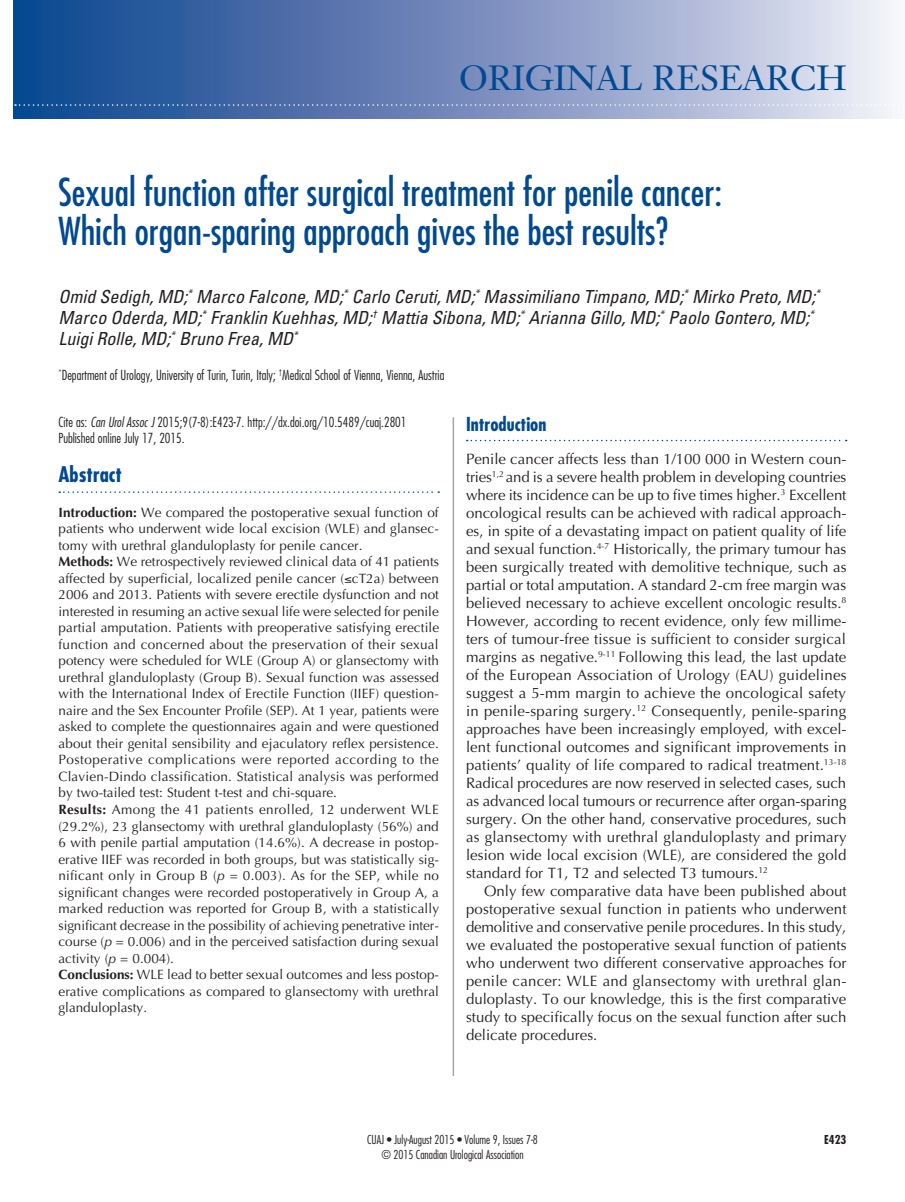
<style>
.page{position:relative;width:905px;height:1202px;background:#fff}
.page>*{position:absolute;margin:0;border:0;box-sizing:border-box;transform-origin:0 0}
.t1{font:condensed 37.5px/39px "Futura";color:#014990}
.t2{font:34.5px "Janson Text";letter-spacing:.315em;color:#014990}
.t3{font:700 condensed 21px "Futura";color:#014990}
.t4{font:700 condensed 18.75px "Futura";color:#014990}
.t5{font:italic condensed 18px/21.3px "Univers";color:#231f20}
.t6{font:15px/18px "Optima";color:#231f20;text-align:justify}
.t7{font:13.5px/16.5px "Optima";letter-spacing:.005em;color:#231f20}
.t8{font:300 condensed 13.5px/16.5px "Futura";color:#231f20}
.t9{font:300 condensed 12px/14.4px "Futura";color:#231f20;text-align:center}
.t10{font:700 condensed 12px "Futura";color:#231f20}
.s1{font-style:italic}
.s2{font-weight:700}
</style>
<div class="page">
<hr style="left:452px;top:417px;width:2px;height:658px;background:#231f20">
<svg style="left:59px;top:491px;width:380px;height:2px"></svg>
<svg style="left:466px;top:440px;width:380px;height:1px"></svg>
<svg style="left:14px;top:0;width:878px;height:118px;background:#768fbd"></svg>
<svg style="left:13px;top:104px;width:879px;height:2px;background:#8fa3c9"></svg>
<h2 class="t2" style="left:459px;top:56px;width:389px">ORIGINAL RESEARCH</h2>
<h1 class="t1" style="left:58px;top:172px;width:665px">Sexual function after surgical treatment for penile cancer:<br>Which organ-sparing approach gives the best results?</h1>
<p class="t5" style="left:58px;top:285px;width:763px">Omid Sedigh, MD;<sup>*</sup> Marco Falcone, MD;<sup>*</sup> Carlo Ceruti, MD;<sup>*</sup> Massimiliano Timpano, MD;<sup>*</sup> Mirko Preto, MD;<sup>*<br></sup>Marco Oderda, MD;<sup>*</sup> Franklin Kuehhas, MD;<sup>†</sup> Mattia Sibona, MD;<sup>*</sup> Arianna Gillo, MD;<sup>*</sup> Paolo Gontero, MD;<sup>*<br></sup>Luigi Rolle, MD;<sup>*</sup> Bruno Frea, MD<sup>*</sup></p>
<p class="t8" style="left:58px;top:366px;width:387px"><sup>*</sup>Department of Urology, University of Turin, Turin, Italy; <sup>†</sup>Medical School of Vienna, Vienna, Austria</p>
<p class="t8" style="left:58px;top:413px;width:349px">Cite as: <span class="s1">Can Urol Assoc J</span> 2015;9(7-8):E423-7. http://dx.doi.org/10.5489/cuaj.2801<br>Published online July 17, 2015.</p>
<h3 class="t3" style="left:58px;top:461px;width:65px">Abstract</h3>
<p class="t7" style="left:58px;top:504px;width:382px"><span class="s2">Introduction:</span> We compared the postoperative sexual function of patients who underwent wide local excision (WLE) and glansec&shy;tomy with urethral glanduloplasty for penile cancer.<br><span class="s2">Methods:</span> We retrospectively reviewed clinical data of 41 patients affected by superficial, localized penile cancer (≤cT2a) between 2006 and 2013. Patients with severe erectile dysfunction and not interested in resuming an active sexual life were selected for penile partial amputation. Patients with preoperative satisfying erectile function and concerned about the preservation of their sexual potency were scheduled for WLE (Group A) or glansectomy with urethral glanduloplasty (Group B). Sexual function was assessed with the International Index of Erectile Function (IIEF) question&shy;naire and the Sex Encounter Profile (SEP). At 1 year, patients were asked to complete the questionnaires again and were questioned about their genital sensibility and ejaculatory reflex persistence.<br>Postoperative complications were reported according to the Clavien-Dindo classification. Statistical analysis was performed by two-tailed test: Student t-test and chi-square.<br><span class="s2">Results:</span> Among the 41 patients enrolled, 12 underwent WLE (29.2%), 23 glansectomy with urethral glanduloplasty (56%) and 6 with penile partial amputation (14.6%). A decrease in postop&shy;erative IIEF was recorded in both groups, but was statistically sig&shy;nificant only in Group B (<span class="s1">p</span> = 0.003). As for the SEP, while no significant changes were recorded postoperatively in Group A, a marked reduction was reported for Group B, with a statistically significant decrease in the possibility of achieving penetrative inter&shy;course (<span class="s1">p</span> = 0.006) and in the perceived satisfaction during sexual activity (<span class="s1">p</span> = 0.004).<br><span class="s2">Conclusions:</span> WLE lead to better sexual outcomes and less postop&shy;erative complications as compared to glansectomy with urethral glanduloplasty.</p>
<p class="t4" style="left:466px;top:412px;width:82px">Introduction</p>
<p class="t6" style="left:466px;top:450px;width:382px">Penile cancer affects less than 1/100 000 in Western coun&shy;tries<sup>1,2</sup> and is a severe health problem in developing countries where its incidence can be up to five times higher.<sup>3</sup> Excellent oncological results can be achieved with radical approach&shy;es, in spite of a devastating impact on patient quality of life and sexual function.<sup>4-7</sup> Historically, the primary tumour has been surgically treated with demolitive technique, such as partial or total amputation. A standard 2-cm free margin was believed necessary to achieve excellent oncologic results.<sup>8<br></sup>However, according to recent evidence, only few millime&shy;ters of tumour-free tissue is sufficient to consider surgical margins as negative.<sup>9-11</sup> Following this lead, the last update of the European Association of Urology (EAU) guidelines suggest a 5-mm margin to achieve the oncological safety in penile-sparing surgery.<sup>12</sup> Consequently, penile-sparing approaches have been increasingly employed, with excel&shy;lent functional outcomes and significant improvements in patients’ quality of life compared to radical treatment.<sup>13-18<br></sup>Radical procedures are now reserved in selected cases, such as advanced local tumours or recurrence after organ-sparing surgery. On the other hand, conservative procedures, such as glansectomy with urethral glanduloplasty and primary lesion wide local excision (WLE), are considered the gold standard for T1, T2 and selected T3 tumours.<sup>12</sup></p>
<p class="t6" style="left:466px;top:882px;width:382px;text-indent:18px">Only few comparative data have been published about postoperative sexual function in patients who underwent demolitive and conservative penile procedures. In this study, we evaluated the postoperative sexual function of patients who underwent two different conservative approaches for penile cancer: WLE and glansectomy with urethral glan&shy;duloplasty. To our knowledge, this is the first comparative study to specifically focus on the sexual function after such delicate procedures.</p>
<p class="t9" style="left:367px;top:1132px;width:172px">CUAJ • July-August 2015 • Volume 9, Issues 7-8 © 2015 Canadian Urological Association</p>
<p class="t10" style="left:824px;top:1131px;width:24px">E423</p>
</div>
